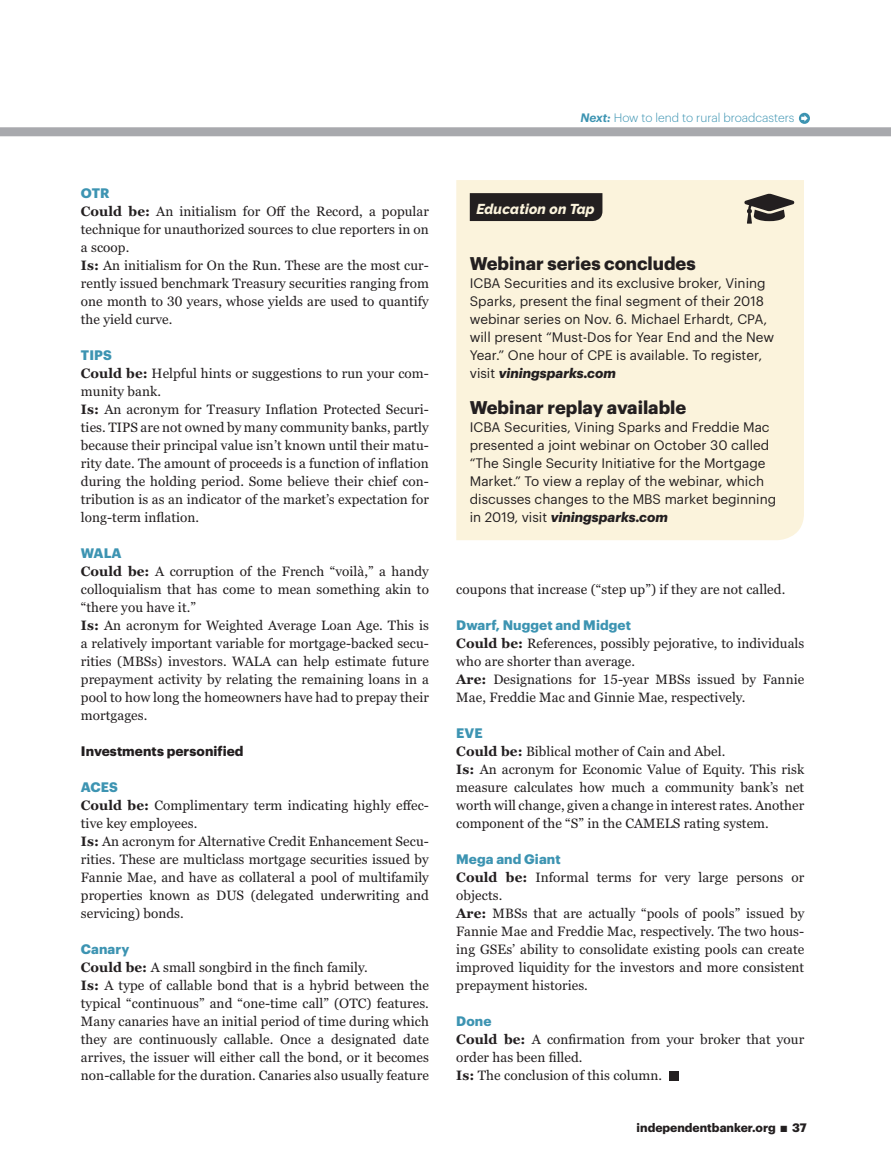
<style>
.page{position:relative;width:891px;height:1175px;background:#fff}
.page>*{position:absolute;margin:0;border:0;box-sizing:border-box;transform-origin:0 0}
._03_sidebar_head_Gra{font:700 18px "Graphik";color:#231f20}
.t1{font:italic 800 14.25px "Raleway";letter-spacing:.01em;color:#fbf3dc}
._01_Body_NoIndent_Ge{font:13.5px/18px "Georgia Pro";letter-spacing:.005em;color:#231f20;text-align:justify}
._03_sidebar_GraphikR{font:13.5px/18px "Graphik";color:#231f20}
._01_Body_NoIndent_Ge-2{font:700 13.5px "Graphik";letter-spacing:.005em;color:#3d94b2}
._01_Body_NoIndent_Ge-3{font:700 13.5px "Graphik";letter-spacing:.005em;color:#231f20}
._01_Body_NoIndent_Ge-4{font:300 12px "Graphik";color:#3d94b2}
.t2{font:700 12px "Graphik";color:#231f20}
.s1{font-weight:700}
.s2{font-weight:600;font-style:italic}
.s3{font-weight:700;font-style:italic}
</style>
<div class="page">
<div style="left:0;top:127px;width:891px;height:9px;background:#a8a9ad"></div>
<div style="left:799px;top:113px;width:11px;height:11px;background:#3d94b2;border-radius:50%"></div>
<svg style="left:801px;top:115px;width:7px;height:6px"></svg>
<div style="left:456px;top:180px;width:348px;height:360px;background:#fbf3dc"></div>
<div style="left:470px;top:193px;width:132px;height:28px;background:#231f20"></div>
<svg style="left:744px;top:194px;width:50px;height:30px"></svg>
<div style="left:669px;top:1071px;width:9px;height:9px;background:#231f20"></div>
<p class="_01_Body_NoIndent_Ge-2" style="left:81px;top:183px;width:30px">OTR</p>
<p class="_01_Body_NoIndent_Ge" style="left:81px;top:203px;width:350px"><span class="s1">Could be:</span> An initialism for Off the Record, a popular technique for unauthorized sources to clue reporters in on a scoop.</p>
<p class="_01_Body_NoIndent_Ge" style="left:81px;top:257px;width:350px"><span class="s1">Is:</span> An initialism for On the Run. These are the most cur&shy;rently issued benchmark Treasury securities ranging from one month to 30 years, whose yields are used to quantify the yield curve.</p>
<p class="_01_Body_NoIndent_Ge-2" style="left:81px;top:345px;width:32px">TIPS</p>
<p class="_01_Body_NoIndent_Ge" style="left:81px;top:365px;width:349px"><span class="s1">Could be:</span> Helpful hints or suggestions to run your com&shy;munity bank.</p>
<p class="_01_Body_NoIndent_Ge" style="left:81px;top:401px;width:350px"><span class="s1">Is:</span> An acronym for Treasury Inflation Protected Securi&shy;ties. TIPS are not owned by many community banks, partly because their principal value isn’t known until their matu&shy;rity date. The amount of proceeds is a function of inflation during the holding period. Some believe their chief con&shy;tribution is as an indicator of the market’s expectation for long-term inflation.</p>
<p class="_01_Body_NoIndent_Ge-2" style="left:81px;top:543px;width:42px">WALA</p>
<p class="_01_Body_NoIndent_Ge" style="left:81px;top:563px;width:350px"><span class="s1">Could be:</span> A corruption of the French “voilà,” a handy colloquialism that has come to mean something akin to “there you have it.”</p>
<p class="_01_Body_NoIndent_Ge" style="left:81px;top:617px;width:350px"><span class="s1">Is:</span> An acronym for Weighted Average Loan Age. This is a relatively important variable for mortgage-backed secu&shy;rities (MBSs) investors. WALA can help estimate future prepayment activity by relating the remaining loans in a pool to how long the homeowners have had to prepay their mortgages.</p>
<p class="_01_Body_NoIndent_Ge-3" style="left:81px;top:741px;width:164px">Investments personified</p>
<p class="_01_Body_NoIndent_Ge-2" style="left:81px;top:777px;width:39px">ACES</p>
<p class="_01_Body_NoIndent_Ge" style="left:81px;top:797px;width:350px"><span class="s1">Could be:</span> Complimentary term indicating highly effec&shy;tive key employees.</p>
<p class="_01_Body_NoIndent_Ge" style="left:81px;top:833px;width:350px"><span class="s1">Is:</span> An acronym for Alternative Credit Enhancement Secu&shy;rities. These are multiclass mortgage securities issued by Fannie Mae, and have as collateral a pool of multifamily properties known as DUS (delegated underwriting and servicing) bonds.</p>
<p class="_01_Body_NoIndent_Ge-2" style="left:81px;top:939px;width:50px">Canary</p>
<p class="_01_Body_NoIndent_Ge" style="left:81px;top:959px;width:288px"><span class="s1">Could be:</span> A small songbird in the finch family.</p>
<p class="_01_Body_NoIndent_Ge" style="left:81px;top:977px;width:350px"><span class="s1">Is:</span> A type of callable bond that is a hybrid between the typical “continuous” and “one-time call” (OTC) features.<br>Many canaries have an initial period of time during which they are continuously callable. Once a designated date arrives, the issuer will either call the bond, or it becomes non-callable for the duration. Canaries also usually feature</p>
<p class="_01_Body_NoIndent_Ge-4" style="left:580px;top:108px;width:216px"><span class="s2">Next:</span> How to lend to rural broadcasters</p>
<p class="t1" style="left:476px;top:200px;width:120px">Education on Tap</p>
<p class="_03_sidebar_head_Gra" style="left:470px;top:250px;width:227px">Webinar series concludes</p>
<p class="_03_sidebar_GraphikR" style="left:470px;top:273px;width:306px">ICBA Securities and its exclusive broker, Vining Sparks, present the final segment of their 2018 webinar series on Nov. 6. Michael Erhardt, CPA, will present “Must-Dos for Year End and the New Year.” One hour of CPE is available. To register, visit <span class="s3">viningsparks.com</span></p>
<p class="_03_sidebar_head_Gra" style="left:470px;top:394px;width:218px">Webinar replay available</p>
<p class="_03_sidebar_GraphikR" style="left:470px;top:417px;width:308px">ICBA Securities, Vining Sparks and Freddie Mac presented a joint webinar on October 30 called “The Single Security Initiative for the Mortgage Market.” To view a replay of the webinar, which discusses changes to the MBS market beginning in 2019, visit <span class="s3">viningsparks.com</span></p>
<p class="_01_Body_NoIndent_Ge" style="left:456px;top:581px;width:331px">coupons that increase (“step up”) if they are not called.</p>
<p class="_01_Body_NoIndent_Ge-2" style="left:456px;top:615px;width:176px">Dwarf, Nugget and Midget</p>
<p class="_01_Body_NoIndent_Ge" style="left:456px;top:635px;width:350px"><span class="s1">Could be:</span> References, possibly pejorative, to individuals who are shorter than average.</p>
<p class="_01_Body_NoIndent_Ge" style="left:456px;top:671px;width:349px"><span class="s1">Are:</span> Designations for 15-year MBSs issued by Fannie<br>Mae, Freddie Mac and Ginnie Mae, respectively.</p>
<p class="_01_Body_NoIndent_Ge-2" style="left:456px;top:723px;width:28px">EVE</p>
<p class="_01_Body_NoIndent_Ge" style="left:456px;top:743px;width:271px"><span class="s1">Could be:</span> Biblical mother of Cain and Abel.</p>
<p class="_01_Body_NoIndent_Ge" style="left:456px;top:761px;width:350px"><span class="s1">Is:</span> An acronym for Economic Value of Equity. This risk measure calculates how much a community bank’s net worth will change, given a change in interest rates. Another component of the “S” in the CAMELS rating system.</p>
<p class="_01_Body_NoIndent_Ge-2" style="left:456px;top:849px;width:106px">Mega and Giant</p>
<p class="_01_Body_NoIndent_Ge" style="left:456px;top:869px;width:349px"><span class="s1">Could be:</span> Informal terms for very large persons or objects.</p>
<p class="_01_Body_NoIndent_Ge" style="left:456px;top:905px;width:350px"><span class="s1">Are:</span> MBSs that are actually “pools of pools” issued by Fannie Mae and Freddie Mac, respectively. The two hous&shy;ing GSEs’ ability to consolidate existing pools can create improved liquidity for the investors and more consistent prepayment histories.</p>
<p class="_01_Body_NoIndent_Ge-2" style="left:456px;top:1011px;width:37px">Done</p>
<p class="_01_Body_NoIndent_Ge" style="left:456px;top:1031px;width:349px"><span class="s1">Could be:</span> A confirmation from your broker that your order has been filled.</p>
<p class="_01_Body_NoIndent_Ge" style="left:456px;top:1067px;width:207px"><span class="s1">Is:</span> The conclusion of this column.</p>
<p class="t2" style="left:637px;top:1118px;width:172px">independentbanker.org ■ 37</p>
</div>
